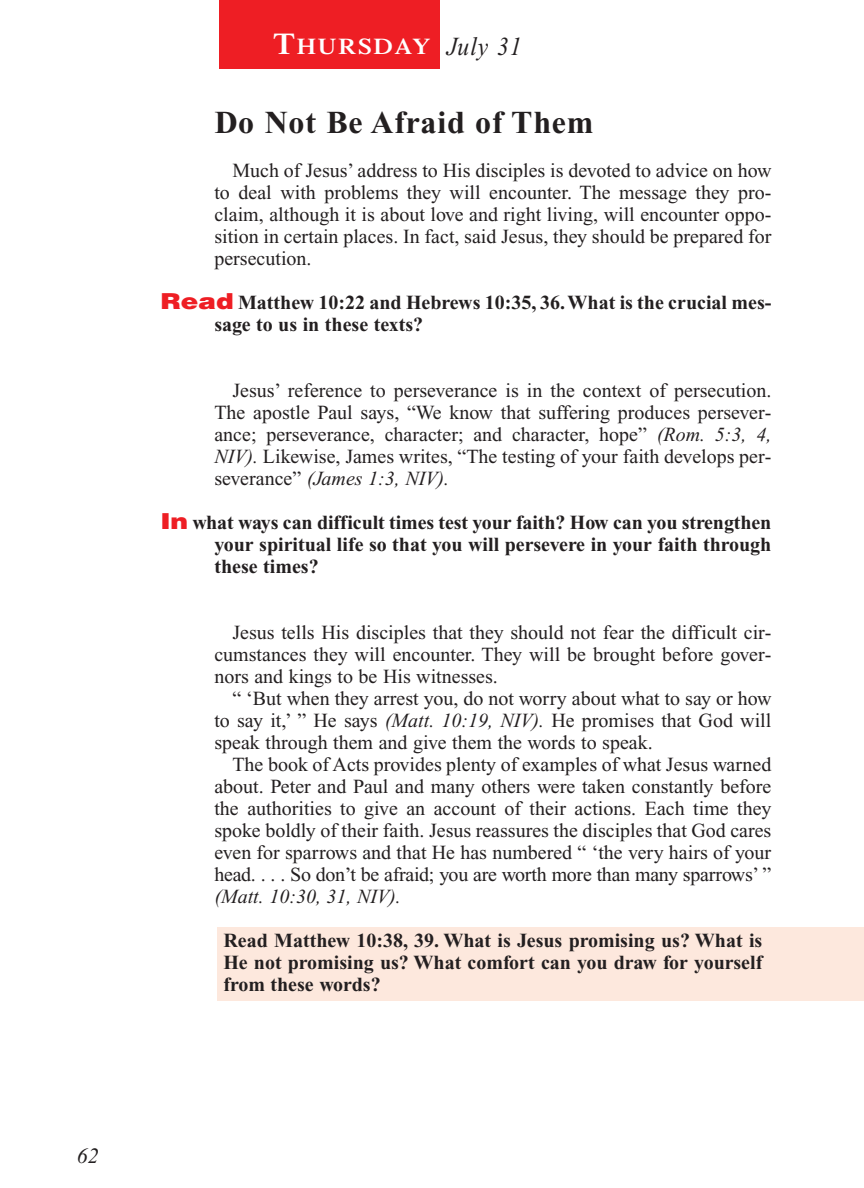
<style>
.page{position:relative;width:864px;height:1188px;background:#fff}
.page>*{position:absolute;margin:0;border:0;box-sizing:border-box;transform-origin:0 0}
.t1{font:700 32px "Times New Roman";letter-spacing:.025em;color:#231f20}
.t2{font:600 22.4px "Times";letter-spacing:.065em;color:#fff;scale:1.1 1}
.t3{font:italic 22px "Times New Roman";color:#231f20}
.t4{font:20px/22px "Times New Roman";color:#231f20;text-align:justify}
.t5{font:700 20px/22px "Times New Roman";color:#231f20;text-align:justify}
.t6{font:italic 20px "Times New Roman";color:#231f20}
.s1{font-size:30px}
.s2{font-family:"Times New Roman";font-weight:400;font-style:italic;font-size:26px;color:#231f20}
.s3{font-family:"Helvetica";font-weight:900;font-size:22px;color:#ee1e24}
.s4{font-style:italic}
</style>
<div class="page">
<div style="left:218px;top:927px;width:646px;height:73px;background:#fde8dd"></div>
<div style="left:219px;top:0;width:220px;height:69px;background:#ee1e24"></div>
<p class="t3" style="left:77px;top:1147px;width:23px">62</p>
<p class="t2" style="left:273px;top:38px;width:227px"><span class="s1">T</span>HURSDAY <span class="s2">July 31</span></p>
<h1 class="t1" style="left:214px;top:112px;width:381px">Do Not Be Afraid of Them</h1>
<p class="t4" style="left:214px;top:161px;width:559px;text-indent:18px">Much of Jesus’ address to His disciples is devoted to advice on how to deal with problems they will encounter. The message they pro&shy;claim, although it is about love and right living, will encounter oppo&shy;sition in certain places. In fact, said Jesus, they should be prepared for persecution.</p>
<p class="t5" style="left:214px;top:294px;width:559px;text-indent:-54px"><span class="s3">Read</span> Matthew 10:22 and Hebrews 10:35, 36.What is the crucial mes&shy;sage to us in these texts?</p>
<p class="t4" style="left:214px;top:381px;width:559px;text-indent:18px">Jesus’ reference to perseverance is in the context of persecution.<br>The apostle Paul says, “We know that suffering produces persever&shy;ance; perseverance, character; and character, hope” <span class="s4">(Rom. 5:3, 4, NIV).</span> Likewise, James writes, “The testing of your faith develops per&shy;severance” <span class="s4">(James 1:3, NIV).</span></p>
<p class="t5" style="left:214px;top:514px;width:559px;text-indent:-54px"><span class="s3">In</span> what ways can difficult times test your faith? How can you strengthen your spiritual life so that you will persevere in your faith through these times?</p>
<p class="t4" style="left:214px;top:623px;width:559px;text-indent:18px">Jesus tells His disciples that they should not fear the difficult cir&shy;cumstances they will encounter. They will be brought before gover&shy;nors and kings to be His witnesses.</p>
<p class="t4" style="left:214px;top:689px;width:559px;text-indent:18px">“ ‘But when they arrest you, do not worry about what to say or how to say it,’ ” He says <span class="s4">(Matt. 10:19, NIV).</span> He promises that God will speak through them and give them the words to speak.</p>
<p class="t4" style="left:214px;top:755px;width:559px;text-indent:18px">The book of Acts provides plenty of examples of what Jesus warned about. Peter and Paul and many others were taken constantly before the authorities to give an account of their actions. Each time they spoke boldly of their faith. Jesus reassures the disciples that God cares even for sparrows and that He has numbered “ ‘the very hairs of your head. . . . So don’t be afraid; you are worth more than many sparrows’ ”</p>
<p class="t6" style="left:214px;top:889px;width:188px">(Matt. 10:30, 31, NIV).</p>
<p class="t5" style="left:223px;top:932px;width:540px">Read Matthew 10:38, 39. What is Jesus promising us? What is He not promising us? What comfort can you draw for yourself from these words?</p>
</div>
